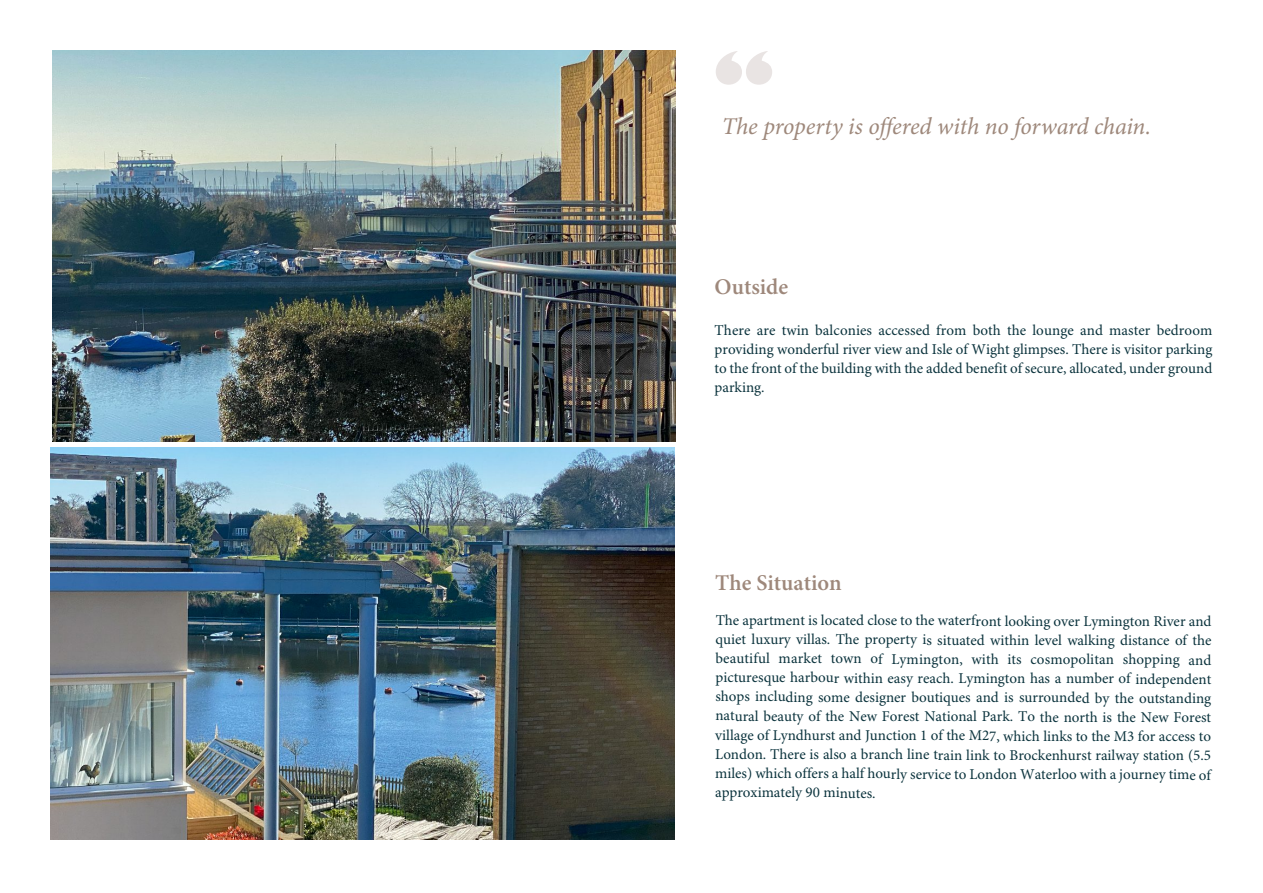
<style>
.page{position:relative;width:1263px;height:893px;background:#fff}
.page>*{position:absolute;margin:0;border:0;box-sizing:border-box;transform-origin:0 0}
.t1{font:italic 24px "Minion Pro";letter-spacing:-.01em;color:#9e887b}
.t2{font:600 22.5px "Minion Pro";color:#9e887b}
.t3{font:15px/19px "Minion Pro";color:#0b333d;text-align:justify}
</style>
<div class="page">
<img style="left:51px;top:447px;width:623px;height:392px">
<img style="left:52px;top:50px;width:624px;height:392px">
<svg style="left:716px;top:51px;width:56px;height:34px"></svg>
<h1 class="t1" style="left:722px;top:116px;width:431px">The property is offered with no forward chain.</h1>
<h2 class="t2" style="left:715px;top:278px;width:75px">Outside</h2>
<p class="t3" style="left:715px;top:322px;width:499px">There are twin balconies accessed from both the lounge and master bedroom providing wonderful river view and Isle of Wight glimpses. There is visitor parking to the front of the building with the added benefit of secure, allocated, under ground parking.</p>
<h2 class="t2" style="left:715px;top:574px;width:128px">The Situation</h2>
<p class="t3" style="left:715px;top:612px;width:498px">The apartment is located close to the waterfront looking over Lymington River and quiet luxury villas. The property is situated within level walking distance of the beautiful market town of Lymington, with its cosmopolitan shopping and picturesque harbour within easy reach. Lymington has a number of independent shops including some designer boutiques and is surrounded by the outstanding natural beauty of the New Forest National Park. To the north is the New Forest village of Lyndhurst and Junction 1 of the M27, which links to the M3 for access to London. There is also a branch line train link to Brockenhurst railway station (5.5 miles) which offers a half hourly service to London Waterloo with a journey time of approximately 90 minutes.</p>
</div>
